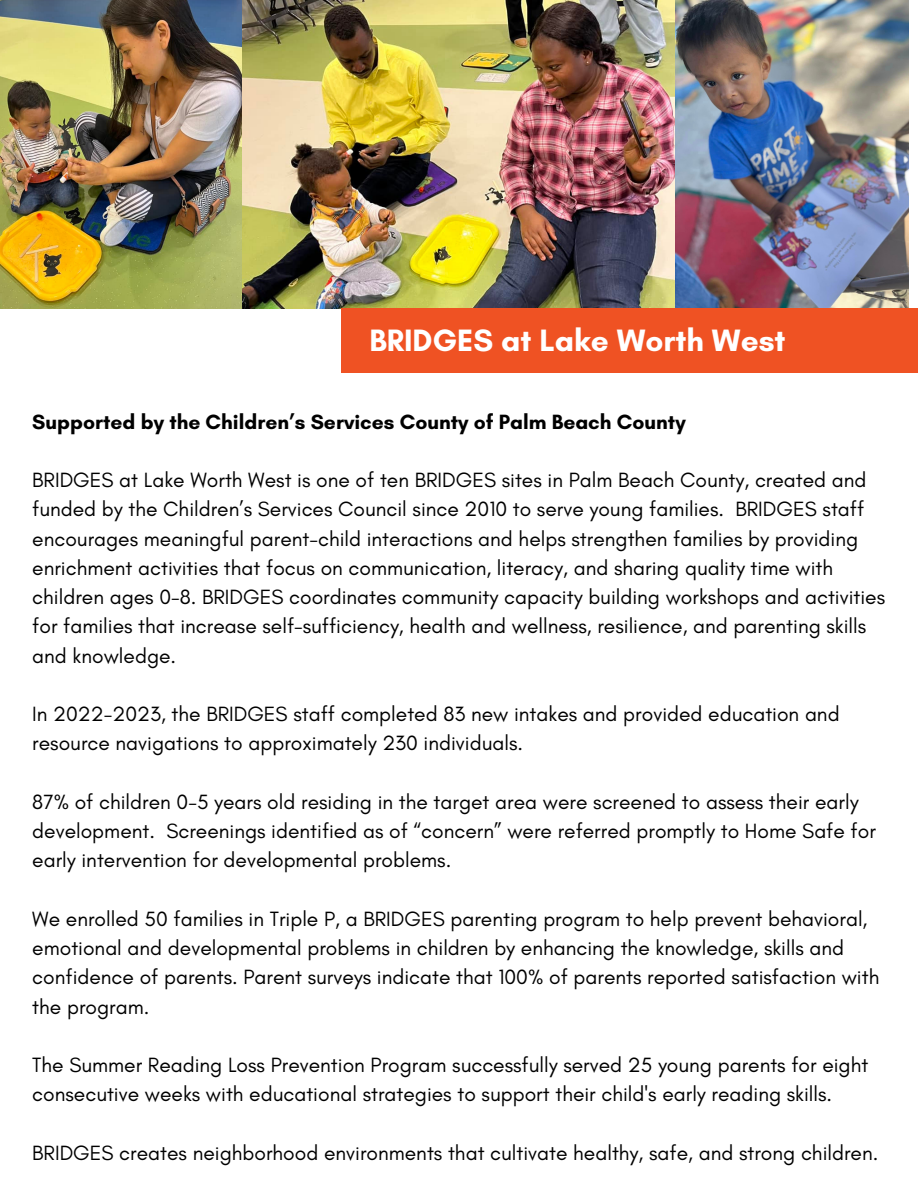
<style>
.page{position:relative;width:918px;height:1188px;background:#fff}
.page>*{position:absolute;margin:0;border:0;box-sizing:border-box;transform-origin:0 0}
.t1{font:700 31.5px "Glacial Indifference";color:#fff}
.t2{font:21px/29.2px "Glacial Indifference";color:#000}
.t3{font:700 21px "Glacial Indifference";color:#000}
</style>
<div class="page">
<img style="left:0;top:0;width:676px;height:308px">
<img style="left:676px;top:0;width:233px;height:308px">
<div style="left:341px;top:308px;width:577px;height:65px;background:#ef5223"></div>
<p class="t1" style="left:369px;top:321px;width:418px">BRIDGES at Lake Worth West</p>
<h1 class="t3" style="left:32px;top:409px;width:655px">Supported by the Children’s Services County of Palm Beach County</h1>
<h2 class="t2" style="left:32px;top:465px;width:854px">BRIDGES at Lake Worth West is one of ten BRIDGES sites in Palm Beach County, created and funded by the Children’s Services Council since 2010 to serve young families. BRIDGES staff encourages meaningful parent-child interactions and helps strengthen families by providing enrichment activities that focus on communication, literacy, and sharing quality time with children ages 0-8. BRIDGES coordinates community capacity building workshops and activities for families that increase self-sufficiency, health and wellness, resilience, and parenting skills and knowledge.</h2>
<p class="t2" style="left:32px;top:699px;width:809px">In 2022-2023, the BRIDGES staff completed 83 new intakes and provided education and resource navigations to approximately 230 individuals.</p>
<p class="t2" style="left:32px;top:787px;width:845px">87% of children 0-5 years old residing in the target area were screened to assess their early development. Screenings identified as of “concern” were referred promptly to Home Safe for early intervention for developmental problems.</p>
<p class="t2" style="left:32px;top:904px;width:849px">We enrolled 50 families in Triple P, a BRIDGES parenting program to help prevent behavioral, emotional and developmental problems in children by enhancing the knowledge, skills and confidence of parents. Parent surveys indicate that 100% of parents reported satisfaction with the program.</p>
<p class="t2" style="left:32px;top:1050px;width:838px">The Summer Reading Loss Prevention Program successfully served 25 young parents for eight consecutive weeks with educational strategies to support their child's early reading skills.</p>
<p class="t2" style="left:32px;top:1138px;width:848px">BRIDGES creates neighborhood environments that cultivate healthy, safe, and strong children.</p>
</div>
